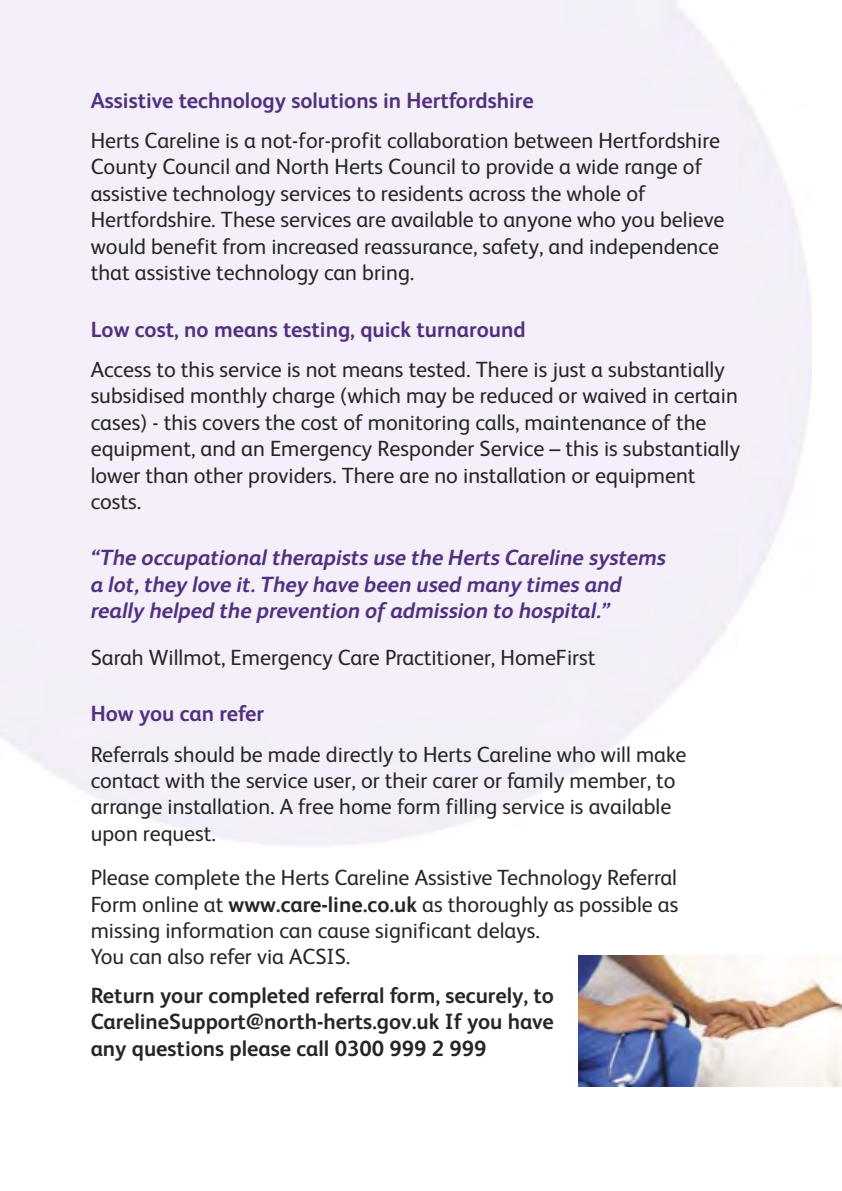
<style>
.page{position:relative;width:842px;height:1191px;background:#fff}
.page>*{position:absolute;margin:0;border:0;box-sizing:border-box;transform-origin:0 0}
.t1{font:22px/26.4px "FS Albert";color:#272526}
.t2{font:italic 700 22px/26.4px "FS Albert";color:#51307f}
.t3{font:700 22px/26.4px "FS Albert";color:#272526;text-align:justify}
.t4{font:700 22px "FS Albert";color:#51307f}
.s1{font-weight:700}
</style>
<div class="page">
<img style="left:578px;top:955px;width:264px;height:131px">
<p class="t4" style="left:91px;top:87px;width:444px">Assistive technology solutions in Hertfordshire</p>
<p class="t1" style="left:91px;top:127px;width:635px">Herts Careline is a not-for-profit collaboration between Hertfordshire County Council and North Herts Council to provide a wide range of assistive technology services to residents across the whole of Hertfordshire. These services are available to anyone who you believe would benefit from increased reassurance, safety, and independence that assistive technology can bring.</p>
<p class="t4" style="left:91px;top:316px;width:436px">Low cost, no means testing, quick turnaround</p>
<p class="t1" style="left:91px;top:356px;width:651px">Access to this service is not means tested. There is just a substantially subsidised monthly charge (which may be reduced or waived in certain cases) - this covers the cost of monitoring calls, maintenance of the equipment, and an Emergency Responder Service – this is substantially lower than other providers. There are no installation or equipment costs.</p>
<p class="t2" style="left:91px;top:544px;width:577px">“The occupational therapists use the Herts Careline systems a lot, they love it. They have been used many times and really helped the prevention of admission to hospital.”</p>
<p class="t1" style="left:91px;top:644px;width:506px">Sarah Willmot, Emergency Care Practitioner, HomeFirst</p>
<p class="t4" style="left:91px;top:701px;width:175px">How you can refer</p>
<p class="t1" style="left:91px;top:740px;width:597px">Referrals should be made directly to Herts Careline who will make contact with the service user, or their carer or family member, to arrange installation. A free home form filling service is available upon request.</p>
<p class="t1" style="left:91px;top:864px;width:589px">Please complete the Herts Careline Assistive Technology Referral Form online at <span class="s1">www.care-line.co.uk</span> as thoroughly as possible as missing information can cause significant delays.<br>You can also refer via ACSIS.</p>
<p class="t3" style="left:91px;top:981px;width:465px">Return your completed referral form, securely, to CarelineSupport@north-herts.gov.uk If you have any questions please call 0300 999 2 999</p>
</div>
